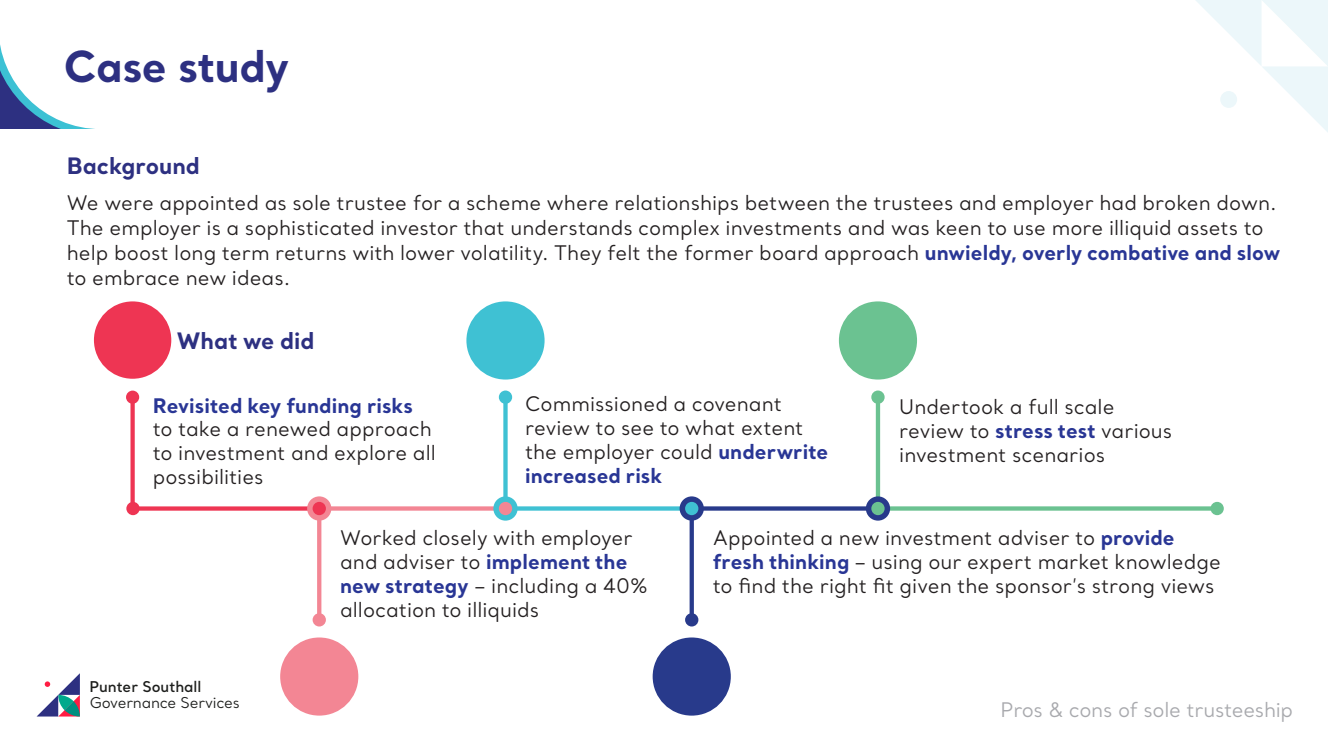
<style>
.page{position:relative;width:1328px;height:750px;background:#fff}
.page>*{position:absolute;margin:0;border:0;box-sizing:border-box;transform-origin:0 0}
.t1{font:700 42.5px "Santral";letter-spacing:-.01em;color:#2d3081}
.sub{font:700 22.5px "Santral";color:#2d3081}
.body{font:20px/24px "Santral";color:#231f20}
.t2{font:20px "Santral";letter-spacing:-.015em;color:#a8a9ad}
.t3{font:15px "Santral";letter-spacing:-.015em;color:#1d1e1c}
.t4{font:600 14.75px "Santral";color:#1d1e1c}
.s1{font-weight:700;color:#293695}
</style>
<div class="page">
<svg style="left:1196px;top:0;width:132px;height:132px"></svg>
<div style="left:839px;top:301px;width:78px;height:79px;background:#6bc291;border-radius:50%"></div>
<div style="left:685px;top:613px;width:13px;height:14px;background:#283a8b;border-radius:50%"></div>
<div style="left:652px;top:637px;width:79px;height:79px;background:#283a8b;border-radius:50%"></div>
<div style="left:499px;top:391px;width:13px;height:13px;background:#3fc1d3;border-radius:50%"></div>
<div style="left:466px;top:301px;width:78px;height:79px;background:#3fc1d3;border-radius:50%"></div>
<div style="left:312px;top:613px;width:14px;height:14px;background:#f38694;border-radius:50%"></div>
<div style="left:280px;top:637px;width:78px;height:79px;background:#f38694;border-radius:50%"></div>
<div style="left:94px;top:301px;width:77px;height:78px;background:#ee3553;border-radius:50%"></div>
<div style="left:126px;top:391px;width:13px;height:13px;background:#ee3553;border-radius:50%"></div>
<svg style="left:130px;top:401px;width:1088px;height:215px"></svg>
<div style="left:1210px;top:502px;width:13px;height:13px;background:#6bc291;border-radius:50%"></div>
<div style="left:871px;top:391px;width:13px;height:13px;background:#6bc291;border-radius:50%"></div>
<svg style="left:866px;top:496px;width:24px;height:25px"></svg>
<div style="left:871px;top:502px;width:13px;height:13px;background:#6bc291;border-radius:50%"></div>
<svg style="left:679px;top:496px;width:25px;height:25px"></svg>
<div style="left:685px;top:502px;width:13px;height:13px;background:#3fc1d3;border-radius:50%"></div>
<div style="left:493px;top:496px;width:24px;height:25px;background:#3fc1d3;border-radius:50%"></div>
<div style="left:499px;top:502px;width:13px;height:13px;background:#f38694;border-radius:50%"></div>
<div style="left:307px;top:496px;width:24px;height:25px;background:#f38694;border-radius:50%"></div>
<div style="left:312px;top:502px;width:14px;height:13px;background:#ee3553;border-radius:50%"></div>
<div style="left:126px;top:502px;width:14px;height:13px;background:#ee3553;border-radius:50%"></div>
<svg style="left:37px;top:673px;width:43px;height:44px"></svg>
<svg style="left:0;top:45px;width:95px;height:84px"></svg>
<p class="t1" style="left:64px;top:38px;width:227px">Case study</p>
<p class="sub" style="left:67px;top:150px;width:135px">Background</p>
<p class="body" style="left:67px;top:190px;width:1215px;line-height:25px">We were appointed as sole trustee for a scheme where relationships between the trustees and employer had broken down.<br>The employer is a sophisticated investor that understands complex investments and was keen to use more illiquid assets to help boost long term returns with lower volatility. They felt the former board approach <span class="s1">unwieldy, overly combative and slow </span>to embrace new ideas.</p>
<p class="sub" style="left:177px;top:325px;width:139px">What we did</p>
<p class="body" style="left:153px;top:393px;width:284px"><span class="s1">Revisited key funding risks </span>to take a renewed approach to investment and explore all possibilities</p>
<p class="body" style="left:525px;top:391px;width:305px">Commissioned a covenant review to see to what extent the employer could <span class="s1">underwrite increased risk</span></p>
<p class="body" style="left:899px;top:394px;width:274px">Undertook a full scale review to <span class="s1">stress test</span> various investment scenarios</p>
<p class="body" style="left:340px;top:526px;width:310px">Worked closely with employer and adviser to <span class="s1">implement the new strategy</span> – including a 40% allocation to illiquids</p>
<p class="body" style="left:713px;top:526px;width:510px">Appointed a new investment adviser to <span class="s1">provide fresh thinking</span> – using our expert market knowledge to find the right fit given the sponsor’s strong views</p>
<p class="t4" style="left:89px;top:677px;width:114px">Punter Southall</p>
<p class="t3" style="left:90px;top:693px;width:152px">Governance Services</p>
<p class="t2" style="left:1000px;top:696px;width:294px">Pros &amp; cons of sole trusteeship</p>
</div>
